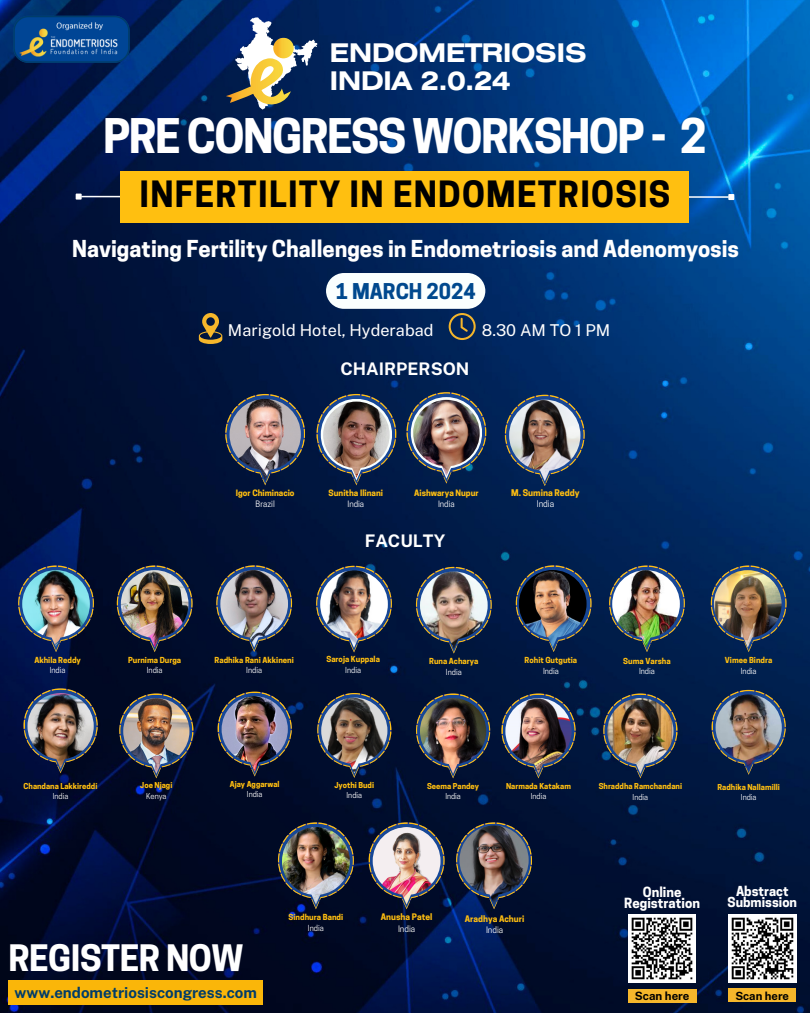
<style>
.page{position:relative;width:810px;height:1013px;background:#fff}
.page>*{position:absolute;margin:0;border:0;box-sizing:border-box;transform-origin:0 0}
.t1{font:700 44.8px "Cooper Hewitt";letter-spacing:-.035em;color:#fff}
.t2{font:700 34.2px "Cooper Hewitt";letter-spacing:-.015em;color:#fff}
.t3{font:700 34px "Cooper Hewitt";letter-spacing:.035em;color:#000}
.t4{font:700 25.7px/27.8px "Helios Ext";letter-spacing:-.025em;color:#fff}
.t5{font:700 21.9px "Cooper Hewitt";color:#fff}
.t6{font:700 20.4px "Cooper Hewitt";color:#00498e}
.t7{font:700 17.3px "Public Sans";color:#fff}
.t8{font:16.3px "Public Sans";color:#fff}
.t9{font:700 15.1px "Public Sans";color:#003c6a}
.t10{font:700 13.2px "Cooper Hewitt";color:#fff}
.t11{font:700 12.9px "Cooper Hewitt";color:#fff}
.t12{font:700 11.5px "Public Sans";color:#000}
.t13{font:700 11.3px "Public Sans";color:#000}
.t14{font:700 8.7px "Cooper Hewitt";color:#ffbf10}
.t15{font:8.7px "Cooper Hewitt";color:#fff}
.t16{font:700 8.5px/11.2px "Cooper Hewitt";color:#ffbf10;text-align:center}
.t17{font:8.5px "Cooper Hewitt";color:#fff}
.t18{font:700 8.2px "Cooper Hewitt";color:#ffbf10}
.t19{font:8.2px "Cooper Hewitt";color:#fff}
.t20{font:700 7.8px "Cooper Hewitt";color:#ffbf10}
.t21{font:7.8px "Cooper Hewitt";color:#fff}
.t22{font:700 7.7px "Cooper Hewitt";color:#ffbf10}
.t23{font:7.7px "Cooper Hewitt";color:#fff}
.s1{font-weight:400;color:#fff}
</style>
<div class="page">
<img style="left:0;top:0;width:810px;height:1012px">
<svg style="left:235px;top:17px;width:82px;height:92px"></svg>
<img style="left:226px;top:58px;width:65px;height:46px">
<img style="left:273px;top:38px;width:21px;height:20px;border-radius:50%">
<svg style="left:76px;top:193px;width:658px;height:7px"></svg>
<div style="left:121px;top:171px;width:568px;height:52px;background:#ffbf10"></div>
<svg style="left:199px;top:313px;width:23px;height:31px"></svg>
<svg style="left:326px;top:273px;width:159px;height:67px"></svg>
<svg style="left:13px;top:16px;width:117px;height:47px"></svg>
<img style="left:17px;top:20px;width:107px;height:43px">
<img style="left:729px;top:914px;width:67px;height:68px">
<div style="left:729px;top:988px;width:67px;height:13px;background:#f6b72b"></div>
<img style="left:628px;top:914px;width:68px;height:68px">
<div style="left:628px;top:989px;width:68px;height:13px;background:#f6b72b"></div>
<svg style="left:18px;top:565px;width:76px;height:76px"></svg>
<img style="left:22px;top:570px;width:68px;height:67px">
<svg style="left:117px;top:565px;width:76px;height:76px"></svg>
<img style="left:121px;top:570px;width:68px;height:67px">
<svg style="left:216px;top:565px;width:76px;height:76px"></svg>
<img style="left:220px;top:570px;width:68px;height:67px">
<svg style="left:316px;top:565px;width:76px;height:76px"></svg>
<img style="left:320px;top:570px;width:68px;height:68px">
<svg style="left:416px;top:567px;width:76px;height:75px"></svg>
<img style="left:420px;top:571px;width:68px;height:68px">
<svg style="left:516px;top:565px;width:76px;height:76px"></svg>
<img style="left:519px;top:570px;width:68px;height:67px">
<svg style="left:609px;top:565px;width:76px;height:76px"></svg>
<img style="left:612px;top:570px;width:68px;height:67px">
<svg style="left:316px;top:394px;width:80px;height:79px"></svg>
<img style="left:323px;top:401px;width:67px;height:67px">
<svg style="left:406px;top:392px;width:80px;height:80px"></svg>
<img style="left:413px;top:400px;width:67px;height:66px">
<svg style="left:225px;top:394px;width:80px;height:79px"></svg>
<img style="left:230px;top:399px;width:71px;height:71px">
<svg style="left:505px;top:395px;width:80px;height:79px"></svg>
<img style="left:509px;top:399px;width:71px;height:71px">
<svg style="left:24px;top:688px;width:74px;height:74px"></svg>
<img style="left:27px;top:693px;width:67px;height:66px">
<svg style="left:119px;top:693px;width:74px;height:74px"></svg>
<img style="left:123px;top:698px;width:66px;height:66px">
<svg style="left:218px;top:691px;width:74px;height:74px"></svg>
<img style="left:222px;top:696px;width:66px;height:66px">
<svg style="left:317px;top:693px;width:74px;height:74px"></svg>
<img style="left:321px;top:697px;width:66px;height:66px">
<svg style="left:501px;top:693px;width:75px;height:74px"></svg>
<img style="left:505px;top:698px;width:67px;height:66px">
<svg style="left:416px;top:693px;width:74px;height:74px"></svg>
<img style="left:420px;top:698px;width:66px;height:66px">
<svg style="left:603px;top:693px;width:75px;height:74px"></svg>
<img style="left:607px;top:698px;width:67px;height:66px">
<svg style="left:711px;top:565px;width:76px;height:76px"></svg>
<img style="left:714px;top:570px;width:68px;height:67px">
<svg style="left:712px;top:690px;width:74px;height:73px"></svg>
<img style="left:716px;top:694px;width:66px;height:66px">
<svg style="left:278px;top:822px;width:76px;height:76px"></svg>
<img style="left:282px;top:827px;width:68px;height:67px">
<svg style="left:369px;top:822px;width:76px;height:76px"></svg>
<img style="left:373px;top:827px;width:68px;height:67px">
<svg style="left:456px;top:822px;width:76px;height:76px"></svg>
<img style="left:459px;top:825px;width:70px;height:69px">
<div style="left:8px;top:980px;width:255px;height:24px;background:#fab609"></div>
<p class="t4" style="left:330px;top:42px;width:259px">ENDOMETRIOSIS<br>INDIA 2.0.24</p>
<p class="t1" style="left:103px;top:120px;width:605px">PRE CONGRESS WORKSHOP - 2</p>
<p class="t3" style="left:140px;top:181px;width:532px">INFERTILITY IN ENDOMETRIOSIS</p>
<p class="t5" style="left:72px;top:240px;width:669px">Navigating Fertility Challenges in Endometriosis and Adenomyosis</p>
<p class="t6" style="left:336px;top:283px;width:141px">1 MARCH 2024</p>
<p class="t8" style="left:228px;top:321px;width:207px">Marigold Hotel, Hyderabad</p>
<p class="t8" style="left:482px;top:320px;width:130px">8.30 AM TO 1 PM</p>
<p class="t7" style="left:341px;top:359px;width:130px">CHAIRPERSON</p>
<p class="t18" style="left:236px;top:490px;width:60px">Igor Chiminacio</p>
<p class="t19" style="left:256px;top:500px;width:21px">Brazil</p>
<p class="t18" style="left:329px;top:490px;width:56px">Sunitha Ilinani</p>
<p class="t19" style="left:347px;top:501px;width:18px">India</p>
<p class="t18" style="left:414px;top:490px;width:66px">Aishwarya Nupur</p>
<p class="t19" style="left:438px;top:501px;width:18px">India</p>
<p class="t7" style="left:365px;top:531px;width:82px">FACULTY</p>
<p class="t14" style="left:511px;top:489px;width:70px">M. Sumina Reddy</p>
<h6 class="t15" style="left:537px;top:500px;width:19px">India</h6>
<p class="t20" style="left:34px;top:657px;width:48px">Akhila Reddy</p>
<p class="t21" style="left:50px;top:667px;width:17px">India</p>
<p class="t20" style="left:128px;top:657px;width:55px">Purnima Durga</p>
<p class="t21" style="left:147px;top:667px;width:17px">India</p>
<p class="t20" style="left:215px;top:657px;width:81px">Radhika Rani Akkineni</p>
<p class="t21" style="left:246px;top:667px;width:17px">India</p>
<p class="t20" style="left:326px;top:656px;width:55px">Saroja Kuppala</p>
<p class="t21" style="left:345px;top:667px;width:17px">India</p>
<p class="t20" style="left:429px;top:658px;width:51px">Runa Acharya</p>
<p class="t21" style="left:446px;top:668px;width:17px">India</p>
<p class="t20" style="left:525px;top:657px;width:54px">Rohit Gutgutia</p>
<p class="t21" style="left:543px;top:667px;width:17px">India</p>
<p class="t20" style="left:623px;top:658px;width:49px">Suma Varsha</p>
<p class="t21" style="left:639px;top:668px;width:17px">India</p>
<p class="t20" style="left:725px;top:657px;width:49px">Vimee Bindra</p>
<p class="t21" style="left:741px;top:667px;width:17px">India</p>
<p class="t22" style="left:24px;top:783px;width:75px">Chandana Lakkireddi</p>
<p class="t23" style="left:53px;top:793px;width:17px">India</p>
<p class="t22" style="left:140px;top:782px;width:34px">Joe Njagi</p>
<p class="t23" style="left:146px;top:792px;width:22px">Kenya</p>
<p class="t22" style="left:230px;top:781px;width:51px">Ajay Aggarwal</p>
<p class="t23" style="left:247px;top:791px;width:17px">India</p>
<p class="t22" style="left:335px;top:782px;width:41px">Jyothi Budi</p>
<p class="t23" style="left:347px;top:792px;width:17px">India</p>
<p class="t22" style="left:427px;top:783px;width:53px">Seema Pandey</p>
<p class="t23" style="left:445px;top:793px;width:17px">India</p>
<p class="t22" style="left:506px;top:783px;width:66px">Narmada Katakam</p>
<p class="t23" style="left:531px;top:793px;width:17px">India</p>
<p class="t22" style="left:599px;top:783px;width:85px">Shraddha Ramchandani</p>
<p class="t23" style="left:633px;top:793px;width:17px">India</p>
<h2 class="t22" style="left:717px;top:784px;width:64px">Radhika Nallamilli</h2>
<p class="t23" style="left:741px;top:794px;width:17px">India</p>
<p class="t2" style="left:8px;top:945px;width:237px">REGISTER NOW</p>
<p class="t9" style="left:15px;top:983px;width:244px">www.endometriosiscongress.com</p>
<p class="t20" style="left:289px;top:914px;width:56px">Sindhura Bandi</p>
<p class="t21" style="left:308px;top:925px;width:17px">India</p>
<p class="t16" style="left:381px;top:912px;width:53px">Anusha Patel</p>
<p class="t17" style="left:398px;top:925px;width:19px">India</p>
<p class="t16" style="left:465px;top:914px;width:61px">Aradhya Achuri<br><span class="s1">India</span></p>
<p class="t10" style="left:643px;top:887px;width:40px">Online</p>
<p class="t10" style="left:624px;top:898px;width:77px">Registration</p>
<h2 class="t11" style="left:736px;top:886px;width:54px">Abstract</h2>
<h5 class="t11" style="left:728px;top:897px;width:71px">Submission</h5>
<p class="t12" style="left:635px;top:988px;width:56px">Scan here</p>
<h1 class="t13" style="left:735px;top:988px;width:55px">Scan here</h1>
</div>
